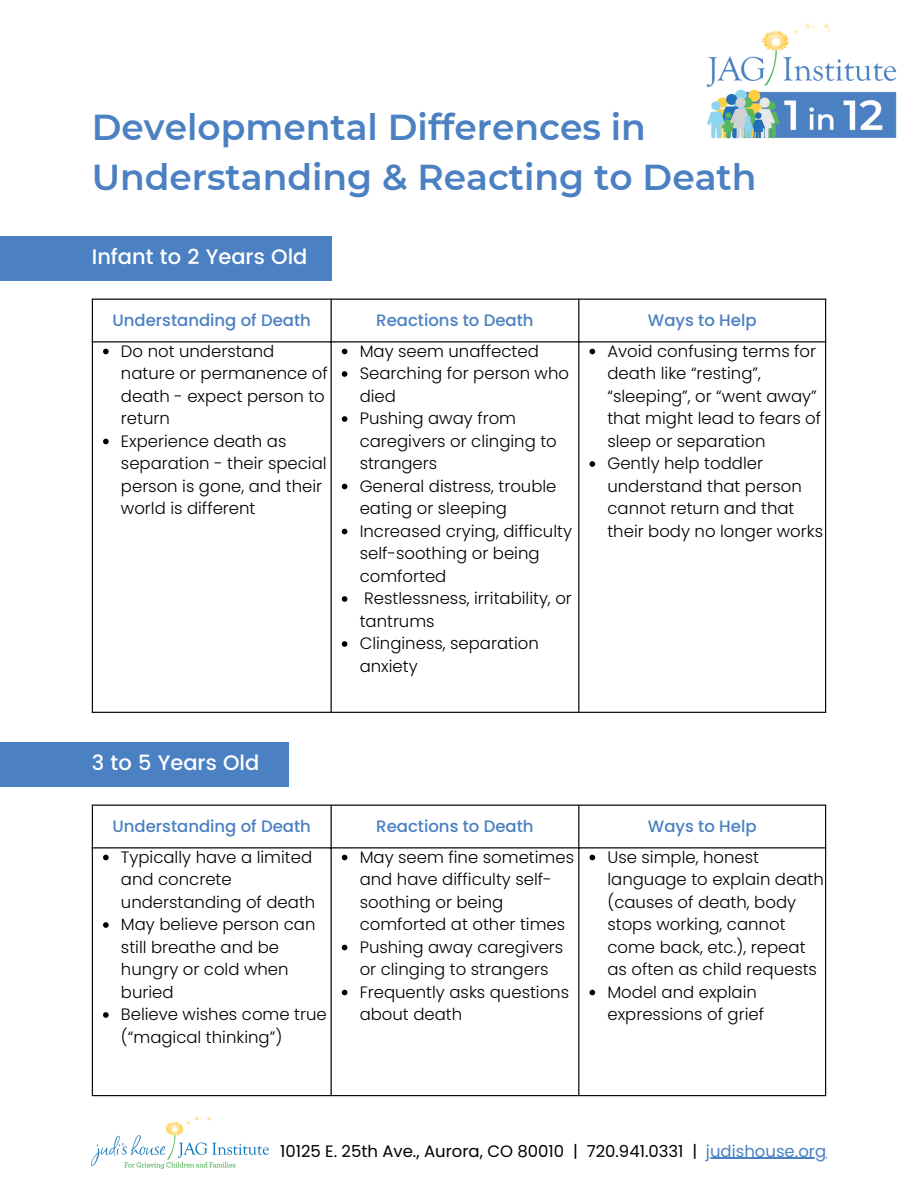
<style>
.page{position:relative;width:918px;height:1188px;background:#fff}
.page>*{position:absolute;margin:0;border:0;box-sizing:border-box;transform-origin:0 0}
.t1{font:600 36px/49.5px "Montserrat";color:#4b80c2}
.t2{font:500 21px "Poppins";color:#fff}
.t3{font:300 16.5px/22.5px "Poppins";color:#000}
.t4{font:500 16.5px "Poppins";color:#4b80c2}
.t5{font:16.5px "Poppins";color:#000}
.s1{color:#4b80c2}
</style>
<div class="page">
<div style="left:0;top:236px;width:331px;height:45px;background:#4b80c2"></div>
<hr style="left:706px;top:1158px;width:120px;height:1px;background:#4b80c2">
<img style="left:92px;top:1116px;width:176px;height:52px">
<svg style="left:103px;top:349px;width:6px;height:5px"></svg>
<svg style="left:103px;top:439px;width:6px;height:5px"></svg>
<svg style="left:342px;top:349px;width:5px;height:5px"></svg>
<svg style="left:342px;top:371px;width:5px;height:6px"></svg>
<svg style="left:342px;top:416px;width:5px;height:6px"></svg>
<svg style="left:342px;top:484px;width:5px;height:5px"></svg>
<svg style="left:342px;top:529px;width:5px;height:5px"></svg>
<svg style="left:342px;top:596px;width:5px;height:6px"></svg>
<svg style="left:342px;top:641px;width:5px;height:6px"></svg>
<svg style="left:590px;top:349px;width:5px;height:5px"></svg>
<svg style="left:590px;top:461px;width:5px;height:6px"></svg>
<hr style="left:92px;top:300px;width:1px;height:412px;background:#000">
<hr style="left:331px;top:300px;width:1px;height:412px;background:#000">
<hr style="left:578px;top:300px;width:1px;height:412px;background:#000">
<hr style="left:825px;top:300px;width:1px;height:412px;background:#000">
<hr style="left:92px;top:299px;width:734px;height:1px;background:#000">
<hr style="left:92px;top:341px;width:734px;height:1px;background:#000">
<hr style="left:92px;top:712px;width:734px;height:1px;background:#000">
<div style="left:0;top:742px;width:289px;height:45px;background:#4b80c2"></div>
<svg style="left:103px;top:855px;width:6px;height:5px"></svg>
<svg style="left:103px;top:922px;width:6px;height:6px"></svg>
<svg style="left:103px;top:1012px;width:6px;height:6px"></svg>
<svg style="left:342px;top:855px;width:5px;height:5px"></svg>
<svg style="left:342px;top:945px;width:5px;height:5px"></svg>
<svg style="left:342px;top:990px;width:5px;height:5px"></svg>
<svg style="left:590px;top:855px;width:5px;height:5px"></svg>
<svg style="left:590px;top:990px;width:5px;height:5px"></svg>
<hr style="left:92px;top:806px;width:1px;height:289px;background:#000">
<hr style="left:331px;top:806px;width:1px;height:289px;background:#000">
<hr style="left:578px;top:806px;width:1px;height:289px;background:#000">
<hr style="left:825px;top:806px;width:1px;height:289px;background:#000">
<hr style="left:92px;top:805px;width:734px;height:1px;background:#000">
<hr style="left:92px;top:847px;width:734px;height:1px;background:#000">
<hr style="left:92px;top:1095px;width:734px;height:1px;background:#000">
<img style="left:706px;top:22px;width:191px;height:117px">
<p class="t1" style="left:92px;top:103px;width:666px">Developmental Differences in<br>Understanding &amp; Reacting to Death</p>
<p class="t2" style="left:92px;top:244px;width:217px">Infant to 2 Years Old</p>
<p class="t4" style="left:113px;top:308px;width:200px">Understanding of Death</p>
<p class="t4" style="left:376px;top:308px;width:159px">Reactions to Death</p>
<p class="t4" style="left:648px;top:308px;width:110px">Ways to Help</p>
<p class="t3" style="left:121px;top:340px;width:208px">Do not understand nature or permanence of death - expect person to return</p>
<p class="t3" style="left:121px;top:430px;width:207px">Experience death as separation - their special person is gone, and their world is different</p>
<p class="t3" style="left:360px;top:340px;width:181px">May seem unaffected</p>
<p class="t3" style="left:360px;top:362px;width:211px">Searching for person who died</p>
<p class="t3" style="left:360px;top:407px;width:199px">Pushing away from caregivers or clinging to strangers</p>
<p class="t3" style="left:360px;top:475px;width:198px">General distress, trouble eating or sleeping</p>
<p class="t3" style="left:360px;top:520px;width:214px">Increased crying, difficulty self-soothing or being comforted</p>
<p class="t3" style="left:360px;top:587px;width:214px">Restlessness, irritability, or tantrums</p>
<p class="t3" style="left:360px;top:632px;width:181px">Clinginess, separation anxiety</p>
<p class="t3" style="left:607px;top:340px;width:215px">Avoid confusing terms for death like “resting”, “sleeping”, or “went away” that might lead to fears of sleep or separation</p>
<p class="t3" style="left:607px;top:452px;width:217px">Gently help toddler understand that person cannot return and that their body no longer works</p>
<p class="t2" style="left:92px;top:750px;width:169px">3 to 5 Years Old</p>
<p class="t4" style="left:113px;top:814px;width:200px">Understanding of Death</p>
<p class="t4" style="left:376px;top:814px;width:159px">Reactions to Death</p>
<p class="t4" style="left:648px;top:814px;width:110px">Ways to Help</p>
<p class="t3" style="left:121px;top:846px;width:196px">Typically have a limited and concrete understanding of death</p>
<p class="t3" style="left:121px;top:913px;width:196px">May believe person can still breathe and be hungry or cold when buried</p>
<p class="t3" style="left:121px;top:1003px;width:207px">Believe wishes come true (“magical thinking”)</p>
<p class="t3" style="left:360px;top:846px;width:216px">May seem fine sometimes and have difficulty self&shy;soothing or being comforted at other times</p>
<p class="t3" style="left:360px;top:936px;width:205px">Pushing away caregivers or clinging to strangers</p>
<p class="t3" style="left:360px;top:981px;width:211px">Frequently asks questions about death</p>
<p class="t3" style="left:607px;top:846px;width:218px">Use simple, honest language to explain death (causes of death, body stops working, cannot come back, etc.), repeat as often as child requests</p>
<p class="t3" style="left:607px;top:981px;width:158px">Model and explain expressions of grief</p>
<p class="t5" style="left:280px;top:1139px;width:548px">10125 E. 25th Ave., Aurora, CO 80010 | 720.941.0331 | <span class="s1">judishouse.org</span></p>
</div>
